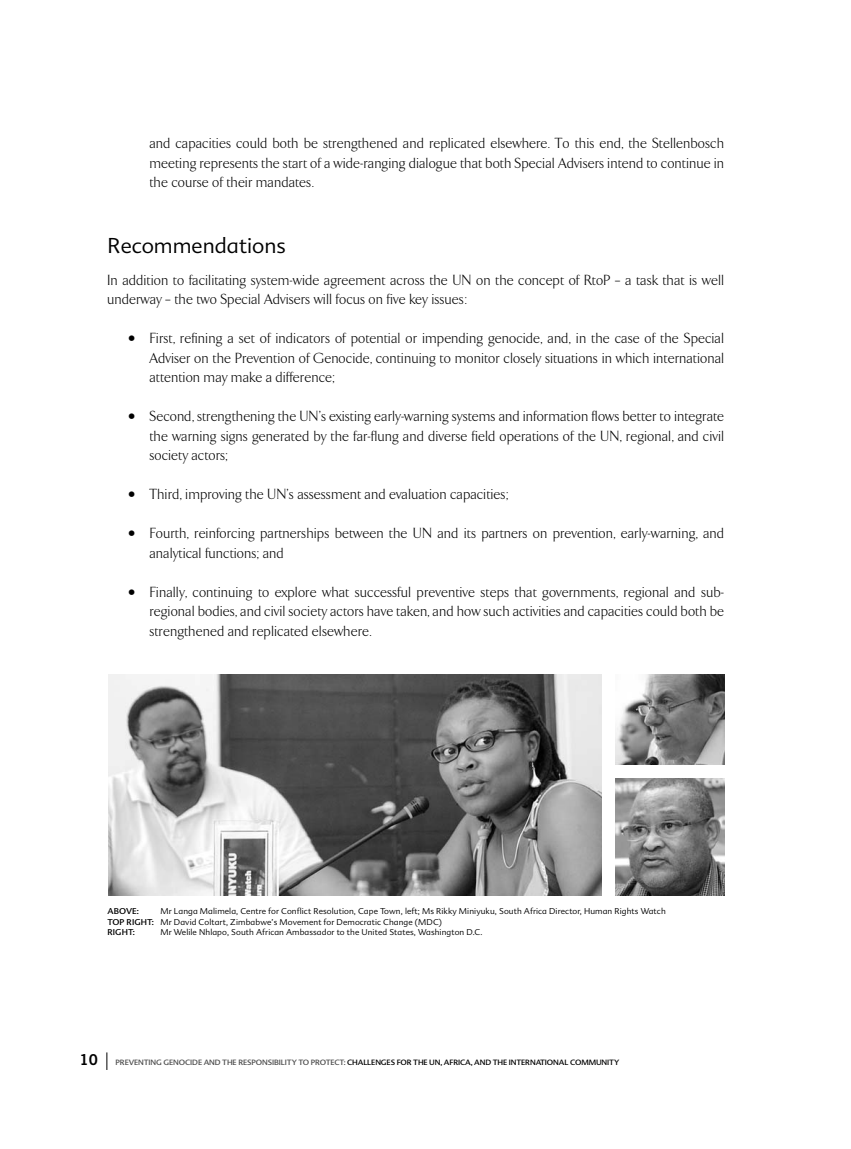
<style>
.page{position:relative;width:851px;height:1149px;background:#fff}
.page>*{position:absolute;margin:0;border:0;box-sizing:border-box;transform-origin:0 0}
.t1{font:300 21px "Advert";color:#000}
.t2{font:300 15px/19.5px "Resolute";letter-spacing:.02em;color:#000;text-align:justify}
.t3{font:300 8.25px/10.5px "Advert";letter-spacing:.01em;color:#000}
.t4{font:8.25px "Advert";letter-spacing:.01em;color:#000}
.t5{font:7.5px "Advert";letter-spacing:-.01em;color:#000}
.s1{font-weight:400}
.s2{font-family:"Trade Gothic Bold Two";font-size:15px}
.s3{color:#4d4d4d}
</style>
<div class="page">
<svg style="left:106px;top:674px;width:619px;height:396px"></svg>
<p class="t2" style="left:150px;top:135px;width:576px">and capacities could both be strengthened and replicated elsewhere. To this end, the Stellenbosch meeting represents the start of a wide-ranging dialogue that both Special Advisers intend to continue in the course of their mandates.</p>
<h1 class="t1" style="left:107px;top:237px;width:180px">Recommendations</h1>
<p class="t2" style="left:107px;top:271px;width:618px">In addition to facilitating system-wide agreement across the UN on the concept of RtoP – a task that is well underway – the two Special Advisers will focus on five key issues:</p>
<p class="t2" style="left:150px;top:330px;width:576px;text-indent:-21px">• First, refining a set of indicators of potential or impending genocide, and, in the case of the Special Adviser on the Prevention of Genocide, continuing to monitor closely situations in which international attention may make a difference;</p>
<p class="t2" style="left:150px;top:408px;width:576px;text-indent:-21px">• Second, strengthening the UN’s existing early-warning systems and information flows better to integrate the warning signs generated by the far-flung and diverse field operations of the UN, regional, and civil society actors;</p>
<p class="t2" style="left:129px;top:486px;width:381px">• Third, improving the UN’s assessment and evaluation capacities;</p>
<p class="t2" style="left:150px;top:525px;width:576px;text-indent:-21px">• Fourth, reinforcing partnerships between the UN and its partners on prevention, early-warning, and analytical functions; and</p>
<p class="t2" style="left:150px;top:583px;width:576px;text-indent:-21px">• Finally, continuing to explore what successful preventive steps that governments, regional and sub&shy;regional bodies, and civil society actors have taken, and how such activities and capacities could both be strengthened and replicated elsewhere.</p>
<p class="t3" style="left:107px;top:907px;width:560px;text-indent:53px">Mr Langa Malimela, Centre for Conflict Resolution, Cape Town, left; Ms Rikky Miniyuku, South Africa Director, Human Rights Watch<br><span class="s1">TOP RIGHT:</span> Mr David Coltart, Zimbabwe’s Movement for Democratic Change (MDC)<br><span class="s1">RIGHT:</span></p>
<p class="t4" style="left:107px;top:908px;width:33px">ABOVE:</p>
<p class="t3" style="left:160px;top:928px;width:323px">Mr Welile Nhlapo, South African Ambassador to the United States, Washington D.C.</p>
<p class="t5" style="left:79px;top:1059px;width:541px"><span class="s2">10</span> <span class="s3">PREVENTING GENOCIDE AND THE RESPONSIBILITY TO PROTECT:</span> CHALLENGES FOR THE UN, AFRICA, AND THE INTERNATIONAL COMMUNITY</p>
</div>
